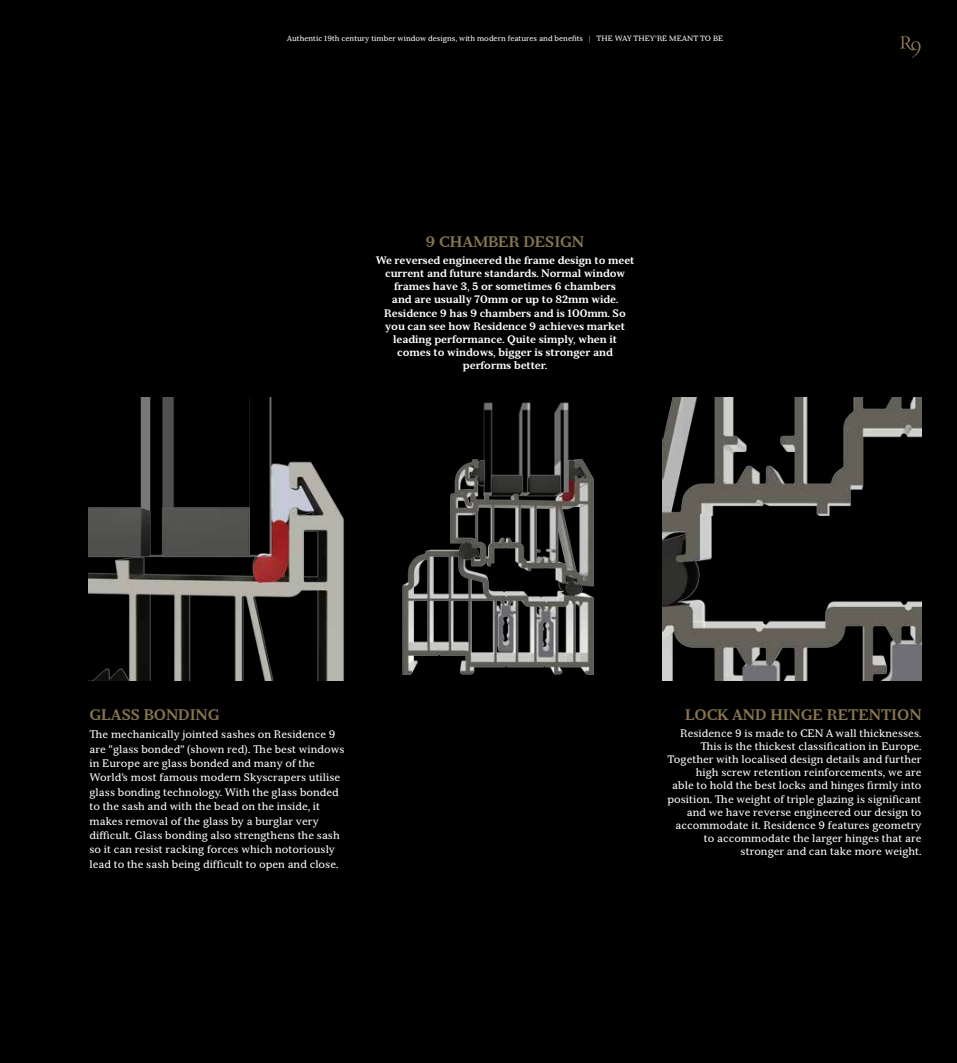
<style>
.page{position:relative;width:957px;height:1063px;background:#000}
.page>*{position:absolute;margin:0;border:0;box-sizing:border-box;transform-origin:0 0}
.t1{font:700 15px "Serif 6 Beta";color:#86754d}
.t2{font:10.62px/13.1px "Serif 6 Beta";color:#fff;text-align:right}
.t3{font:700 10.62px/13.1px "Serif 6 Beta";color:#fff;text-align:center}
.t4{font:7.5px "Serif 6 Beta";color:#fff}
</style>
<div class="page">
<img style="left:0;top:184px;width:1px;height:879px">
<img style="left:347px;top:398px;width:252px;height:283px">
<img style="left:89px;top:397px;width:258px;height:284px">
<img style="left:663px;top:398px;width:258px;height:283px">
<div style="left:899px;top:35px;width:22px;height:24px;background:#000"></div>
<svg style="left:899px;top:36px;width:22px;height:22px"></svg>
<p class="t4" style="left:287px;top:34px;width:438px">Authentic 19th century timber window designs, with modern features and benefits | THE WAY THEY’RE MEANT TO BE</p>
<h1 class="t1" style="left:426px;top:233px;width:160px">9 CHAMBER DESIGN</h1>
<p class="t3" style="left:376px;top:254px;width:260px">We reversed engineered the frame design to meet current and future standards. Normal window frames have 3, 5 or sometimes 6 chambers<br>and are usually 70mm or up to 82mm wide.<br>Residence 9 has 9 chambers and is 100mm. So you can see how Residence 9 achieves market leading performance. Quite simply, when it comes to windows, bigger is stronger and performs better.</p>
<h1 class="t1" style="left:89px;top:706px;width:132px">GLASS BONDING</h1>
<p class="t2" style="left:89px;top:727px;width:256px;line-height:14.4px;text-align:left">The mechanically jointed sashes on Residence 9 are “glass bonded” (shown red). The best windows in Europe are glass bonded and many of the World’s most famous modern Skyscrapers utilise glass bonding technology. With the glass bonded to the sash and with the bead on the inside, it makes removal of the glass by a burglar very difficult. Glass bonding also strengthens the sash so it can resist racking forces which notoriously lead to the sash being difficult to open and close.</p>
<h1 class="t1" style="left:685px;top:706px;width:238px">LOCK AND HINGE RETENTION</h1>
<p class="t2" style="left:667px;top:727px;width:256px">Residence 9 is made to CEN A wall thicknesses.<br>This is the thickest classification in Europe.<br>Together with localised design details and further high screw retention reinforcements, we are<br>able to hold the best locks and hinges firmly into position. The weight of triple glazing is significant and we have reverse engineered our design to accommodate it. Residence 9 features geometry to accommodate the larger hinges that are stronger and can take more weight.</p>
</div>
